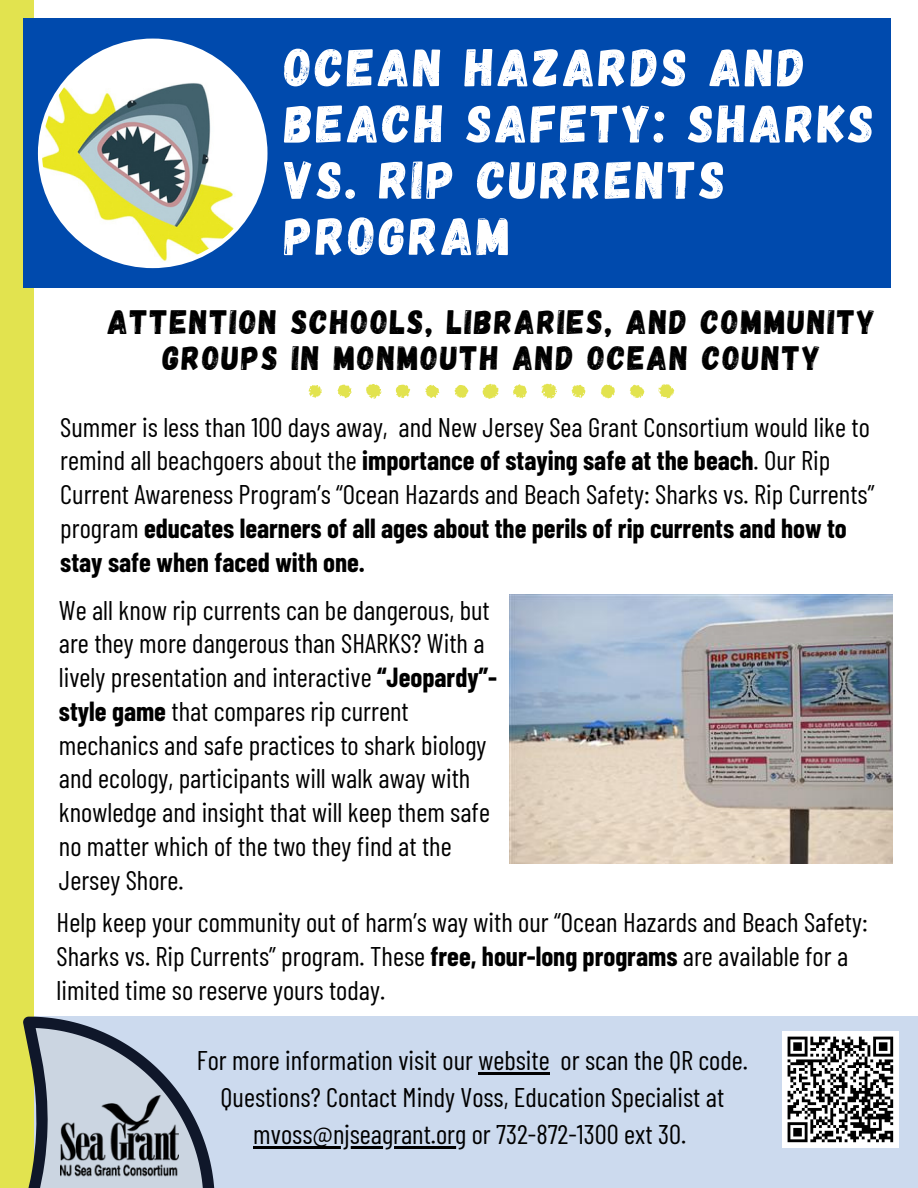
<style>
.page{position:relative;width:918px;height:1188px;background:#fff}
.page>*{position:absolute;margin:0;border:0;box-sizing:border-box;transform-origin:0 0}
.t1{font:53.4px/56.2px "Gagalin";letter-spacing:.06em;color:#fff}
.t2{font:33.9px/36px "Gagalin";letter-spacing:.06em;color:#000;text-align:center}
.t3{font:27px/33.8px "Barlow Condensed";color:#000}
.s1{font-weight:700}
</style>
<div class="page">
<div style="left:0;top:1017px;width:917px;height:171px;background:#ccdaee"></div>
<div style="left:0;top:0;width:34px;height:1188px;background:#e2e34f"></div>
<div style="left:24px;top:18px;width:867px;height:269px;background:#004aad"></div>
<svg style="left:38px;top:39px;width:230px;height:229px"></svg>
<svg style="left:483px;top:384px;width:16px;height:15px"></svg>
<svg style="left:366px;top:384px;width:16px;height:15px"></svg>
<svg style="left:601px;top:384px;width:14px;height:15px"></svg>
<svg style="left:513px;top:384px;width:14px;height:14px"></svg>
<svg style="left:337px;top:384px;width:15px;height:14px"></svg>
<svg style="left:455px;top:385px;width:14px;height:13px"></svg>
<svg style="left:571px;top:385px;width:15px;height:13px"></svg>
<svg style="left:425px;top:385px;width:15px;height:13px"></svg>
<svg style="left:309px;top:385px;width:13px;height:13px"></svg>
<svg style="left:396px;top:385px;width:14px;height:13px"></svg>
<svg style="left:658px;top:384px;width:16px;height:15px"></svg>
<svg style="left:541px;top:383px;width:16px;height:16px"></svg>
<svg style="left:630px;top:385px;width:15px;height:13px"></svg>
<svg style="left:23px;top:1017px;width:192px;height:171px"></svg>
<img style="left:61px;top:1095px;width:117px;height:82px">
<img style="left:510px;top:594px;width:382px;height:270px">
<div style="left:782px;top:1031px;width:117px;height:117px;background:#fff"></div>
<svg style="left:787px;top:1036px;width:107px;height:107px"></svg>
<hr style="left:478px;top:1072px;width:72px;height:2px;background:#000">
<hr style="left:253px;top:1146px;width:213px;height:3px;background:#000">
<h1 class="t1" style="left:284px;top:37px;width:591px">OCEAN HAZARDS AND<br>BEACH SAFETY: SHARKS<br>VS. RIP CURRENTS<br>PROGRAM</h1>
<p class="t2" style="left:108px;top:302px;width:769px">ATTENTION SCHOOLS, LIBRARIES, AND COMMUNITY<br>GROUPS IN MONMOUTH AND OCEAN COUNTY</p>
<p class="t3" style="left:60px;top:409px;width:816px">Summer is less than 100 days away, and New Jersey Sea Grant Consortium would like to remind all beachgoers about the <span class="s1">importance of staying safe at the beach</span>. Our Rip Current Awareness Program’s “Ocean Hazards and Beach Safety: Sharks vs. Rip Currents” program <span class="s1">educates learners of all ages about the perils of rip currents and how to stay safe when faced with one.</span></p>
<p class="t3" style="left:59px;top:592px;width:440px">We all know rip currents can be dangerous, but are they more dangerous than SHARKS? With a lively presentation and interactive <span class="s1">“Jeopardy”- style game</span> that compares rip current mechanics and safe practices to shark biology and ecology, participants will walk away with knowledge and insight that will keep them safe no matter which of the two they find at the Jersey Shore.</p>
<p class="t3" style="left:57px;top:905px;width:813px">Help keep your community out of harm’s way with our “Ocean Hazards and Beach Safety:<br>Sharks vs. Rip Currents” program. These <span class="s1">free, hour-long programs</span> are available for a limited time so reserve yours today.</p>
<p class="t3" style="left:197px;top:1040px;width:553px;line-height:37.2px;text-align:center">For more information visit our website or scan the QR code.<br>Questions? Contact Mindy Voss, Education Specialist at mvoss@njseagrant.org or 732-872-1300 ext 30.</p>
</div>
